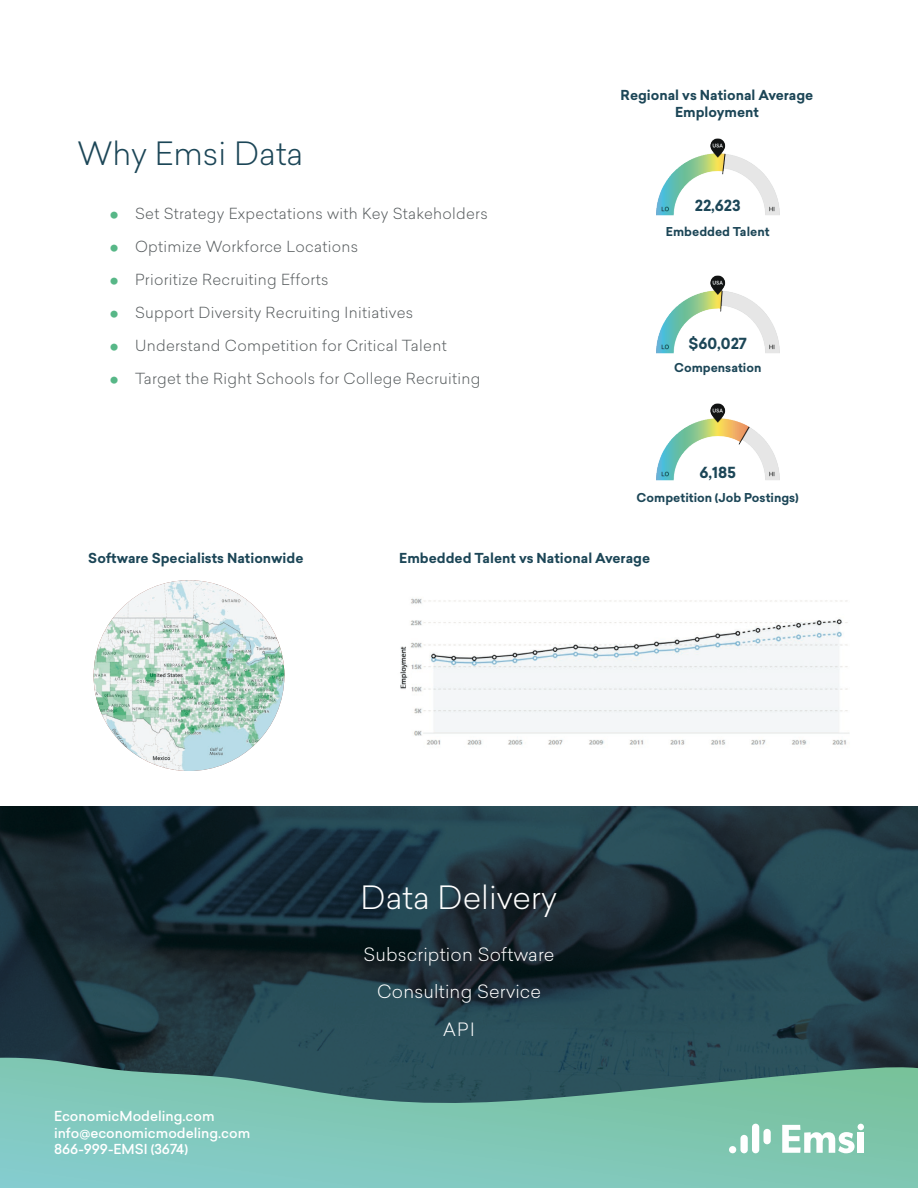
<style>
.page{position:relative;width:918px;height:1188px;background:#fff}
.page>*{position:absolute;margin:0;border:0;box-sizing:border-box;transform-origin:0 0}
.t1{font:300 31.5px "Sailec";color:#fff}
.t2{font:300 31.5px "Sailec";color:#1c4657}
.t3{font:300 18px "Sailec";letter-spacing:.01em;color:#fff}
.t4{font:300 15px "Sailec";letter-spacing:.02em;color:#585d5f}
.t5{font:700 15px "Sailec";color:#1c4657}
.t6{font:700 13.5px "Sailec";color:#1c4657}
.t7{font:500 13.5px "Sailec";color:#fff}
.t8{font:700 12px "Sailec";color:#1c4657}
.s1{font-weight:900;font-size:27px;color:#57b787}
</style>
<div class="page">
<img style="left:656px;top:403px;width:123px;height:78px">
<svg style="left:0;top:806px;width:918px;height:252px;background:#1e3741"></svg>
<svg style="left:0;top:1058px;width:918px;height:130px;background:#6eafa3"></svg>
<svg style="left:782px;top:1124px;width:82px;height:29px"></svg>
<div style="left:740px;top:1135px;width:8px;height:18px;background:#fff;border-radius:4px"></div>
<div style="left:752px;top:1124px;width:7px;height:29px;background:#fff;border-radius:4px"></div>
<div style="left:729px;top:1146px;width:7px;height:7px;background:#fff;border-radius:50%"></div>
<div style="left:763px;top:1129px;width:8px;height:15px;background:#fff;border-radius:4px"></div>
<img style="left:656px;top:138px;width:123px;height:78px">
<img style="left:656px;top:275px;width:123px;height:78px">
<img style="left:400px;top:598px;width:450px;height:147px">
<img style="left:94px;top:580px;width:190px;height:191px;border-radius:95px">
<p class="t2" style="left:77px;top:132px;width:227px">Why Emsi Data</p>
<p class="t4" style="left:110px;top:204px;width:380px"><span class="s1">•</span> Set Strategy Expectations with Key Stakeholders</p>
<p class="t4" style="left:110px;top:237px;width:250px"><span class="s1">•</span> Optimize Workforce Locations</p>
<p class="t4" style="left:110px;top:270px;width:221px"><span class="s1">•</span> Prioritize Recruiting Efforts</p>
<p class="t4" style="left:110px;top:303px;width:305px"><span class="s1">•</span> Support Diversity Recruiting Initiatives</p>
<p class="t4" style="left:110px;top:336px;width:339px"><span class="s1">•</span> Understand Competition for Critical Talent</p>
<p class="t4" style="left:110px;top:369px;width:373px"><span class="s1">•</span> Target the Right Schools for College Recruiting</p>
<p class="t6" style="left:621px;top:86px;width:194px">Regional vs National Average</p>
<p class="t6" style="left:675px;top:102px;width:85px">Employment</p>
<p class="t5" style="left:695px;top:195px;width:47px">22,623</p>
<p class="t8" style="left:666px;top:223px;width:105px">Embedded Talent</p>
<p class="t5" style="left:689px;top:333px;width:60px">$60,027</p>
<p class="t8" style="left:674px;top:359px;width:89px">Compensation</p>
<p class="t5" style="left:700px;top:462px;width:38px">6,185</p>
<p class="t8" style="left:637px;top:489px;width:164px">Competition (Job Postings)</p>
<p class="t6" style="left:88px;top:548px;width:217px">Software Specialists Nationwide</p>
<p class="t6" style="left:399px;top:548px;width:252px">Embedded Talent vs National Average</p>
<p class="t7" style="left:54px;top:1107px;width:162px">EconomicModeling.com</p>
<p class="t7" style="left:54px;top:1123px;width:198px">info@economicmodeling.com</p>
<p class="t7" style="left:54px;top:1139px;width:136px">866-999-EMSI (3674)</p>
<p class="t1" style="left:361px;top:875px;width:198px">Data Delivery</p>
<p class="t3" style="left:363px;top:942px;width:193px">Subscription Software</p>
<p class="t3" style="left:377px;top:979px;width:165px">Consulting Service</p>
<p class="t3" style="left:443px;top:1017px;width:33px">API</p>
</div>
